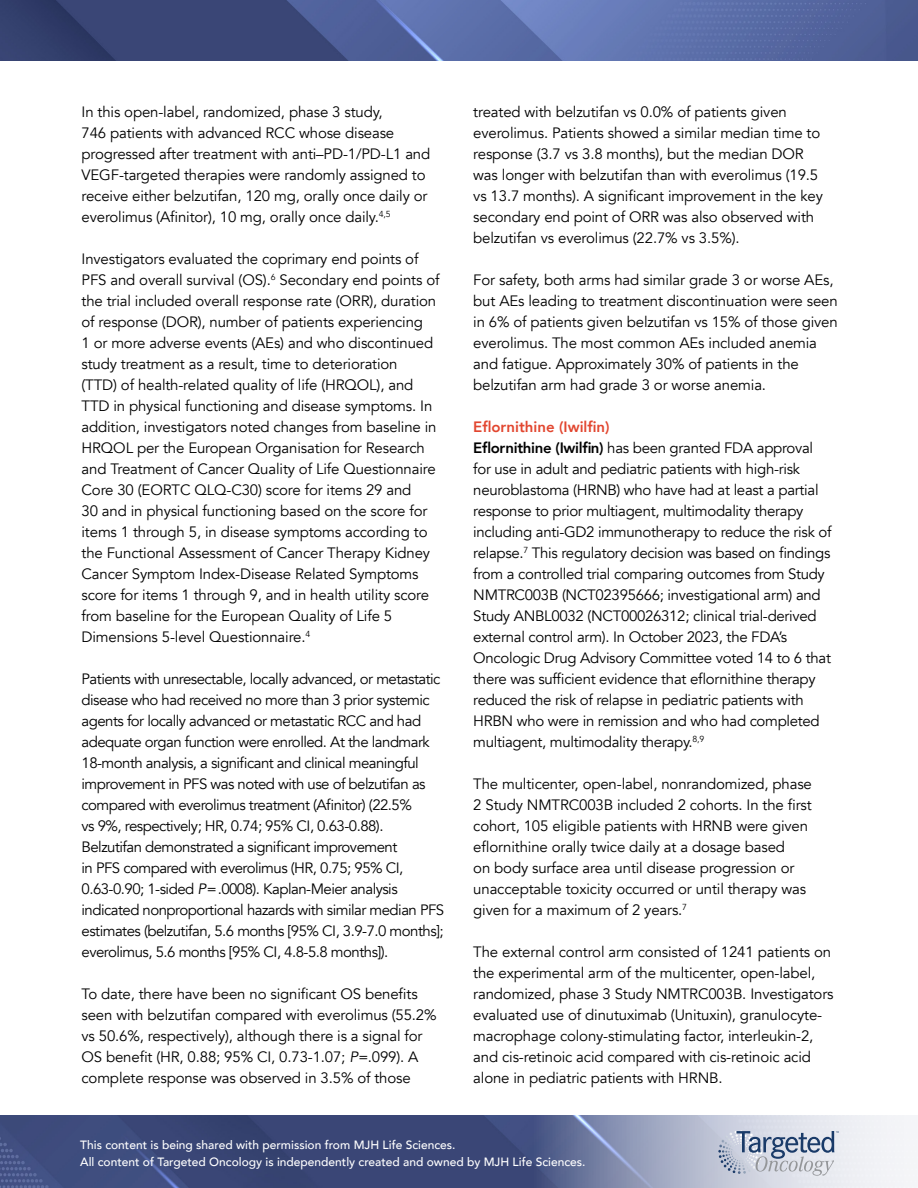
<style>
.page{position:relative;width:918px;height:1188px;background:#fff}
.page>*{position:absolute;margin:0;border:0;box-sizing:border-box;transform-origin:0 0}
.t1{font:15px/21px "Avenir";letter-spacing:-.01em;color:#000}
.t2{font:15px/21px "Avenir";letter-spacing:-.035em;color:#000}
.t3{font:500 12px/16.5px "Avenir";color:#fff}
.s1{font-style:italic}
.s2{font-weight:800;color:#e2462f}
.s3{font-weight:800}
</style>
<div class="page">
<img style="left:0;top:0;width:918px;height:61px">
<img style="left:0;top:1115px;width:531px;height:73px">
<svg style="left:531px;top:1115px;width:386px;height:73px"></svg>
<svg style="left:718px;top:1130px;width:121px;height:46px;background:#b8bfcf"></svg>
<p class="t1" style="left:82px;top:102px;width:350px">In this open-label, randomized, phase 3 study,<br>746 patients with advanced RCC whose disease progressed after treatment with anti–PD-1/PD-L1 and VEGF-targeted therapies were randomly assigned to receive either belzutifan, 120 mg, orally once daily or everolimus (Afinitor), 10 mg, orally once daily.<sup>4,5</sup></p>
<p class="t1" style="left:82px;top:249px;width:360px">Investigators evaluated the coprimary end points of PFS and overall survival (OS).<sup>6</sup> Secondary end points of the trial included overall response rate (ORR), duration of response (DOR), number of patients experiencing<br>1 or more adverse events (AEs) and who discontinued study treatment as a result, time to deterioration<br>(TTD) of health-related quality of life (HRQOL), and TTD in physical functioning and disease symptoms. In addition, investigators noted changes from baseline in HRQOL per the European Organisation for Research and Treatment of Cancer Quality of Life Questionnaire Core 30 (EORTC QLQ-C30) score for items 29 and<br>30 and in physical functioning based on the score for items 1 through 5, in disease symptoms according to the Functional Assessment of Cancer Therapy Kidney Cancer Symptom Index-Disease Related Symptoms score for items 1 through 9, and in health utility score from baseline for the European Quality of Life 5<br>Dimensions 5-level Questionnaire.<sup>4</sup></p>
<p class="t2" style="left:82px;top:669px;width:364px">Patients with unresectable, locally advanced, or metastatic disease who had received no more than 3 prior systemic agents for locally advanced or metastatic RCC and had adequate organ function were enrolled. At the landmark 18-month analysis, a significant and clinical meaningful improvement in PFS was noted with use of belzutifan as compared with everolimus treatment (Afinitor) (22.5%<br>vs 9%, respectively; HR, 0.74; 95% CI, 0.63-0.88).<br>Belzutifan demonstrated a significant improvement<br>in PFS compared with everolimus (HR, 0.75; 95% CI, 0.63-0.90; 1-sided <span class="s1">P</span>=.0008). Kaplan-Meier analysis indicated nonproportional hazards with similar median PFS estimates (belzutifan, 5.6 months [95% CI, 3.9-7.0 months]; everolimus, 5.6 months [95% CI, 4.8-5.8 months]).</p>
<p class="t1" style="left:82px;top:984px;width:357px">To date, there have been no significant OS benefits seen with belzutifan compared with everolimus (55.2% vs 50.6%, respectively), although there is a signal for OS benefit (HR, 0.88; 95% CI, 0.73-1.07; <span class="s1">P</span>=.099). A complete response was observed in 3.5% of those</p>
<p class="t1" style="left:473px;top:102px;width:351px">treated with belzutifan vs 0.0% of patients given everolimus. Patients showed a similar median time to response (3.7 vs 3.8 months), but the median DOR was longer with belzutifan than with everolimus (19.5 vs 13.7 months). A significant improvement in the key secondary end point of ORR was also observed with belzutifan vs everolimus (22.7% vs 3.5%).</p>
<p class="t1" style="left:473px;top:270px;width:366px">For safety, both arms had similar grade 3 or worse AEs, but AEs leading to treatment discontinuation were seen in 6% of patients given belzutifan vs 15% of those given everolimus. The most common AEs included anemia and fatigue. Approximately 30% of patients in the belzutifan arm had grade 3 or worse anemia.</p>
<p class="t1" style="left:473px;top:417px;width:360px"><span class="s2">Eflornithine (Iwilfin)<br></span><span class="s3">Eflornithine (Iwilfin)</span> has been granted FDA approval for use in adult and pediatric patients with high-risk neuroblastoma (HRNB) who have had at least a partial response to prior multiagent, multimodality therapy including anti-GD2 immunotherapy to reduce the risk of relapse.<sup>7</sup> This regulatory decision was based on findings from a controlled trial comparing outcomes from Study NMTRC003B (NCT02395666; investigational arm) and Study ANBL0032 (NCT00026312; clinical trial-derived external control arm). In October 2023, the FDA’s Oncologic Drug Advisory Committee voted 14 to 6 that there was sufficient evidence that eflornithine therapy reduced the risk of relapse in pediatric patients with HRBN who were in remission and who had completed multiagent, multimodality therapy.<sup>8,9</sup></p>
<p class="t1" style="left:473px;top:774px;width:340px">The multicenter, open-label, nonrandomized, phase 2 Study NMTRC003B included 2 cohorts. In the first cohort, 105 eligible patients with HRNB were given eflornithine orally twice daily at a dosage based<br>on body surface area until disease progression or unacceptable toxicity occurred or until therapy was given for a maximum of 2 years.<sup>7</sup></p>
<p class="t1" style="left:473px;top:942px;width:362px">The external control arm consisted of 1241 patients on the experimental arm of the multicenter, open-label, randomized, phase 3 Study NMTRC003B. Investigators evaluated use of dinutuximab (Unituxin), granulocyte&shy;macrophage colony-stimulating factor, interleukin-2, and cis-retinoic acid compared with cis-retinoic acid alone in pediatric patients with HRNB.</p>
<p class="t3" style="left:80px;top:1136px;width:507px">This content is being shared with permission from MJH Life Sciences.<br>All content of Targeted Oncology is independently created and owned by MJH Life Sciences.</p>
</div>
